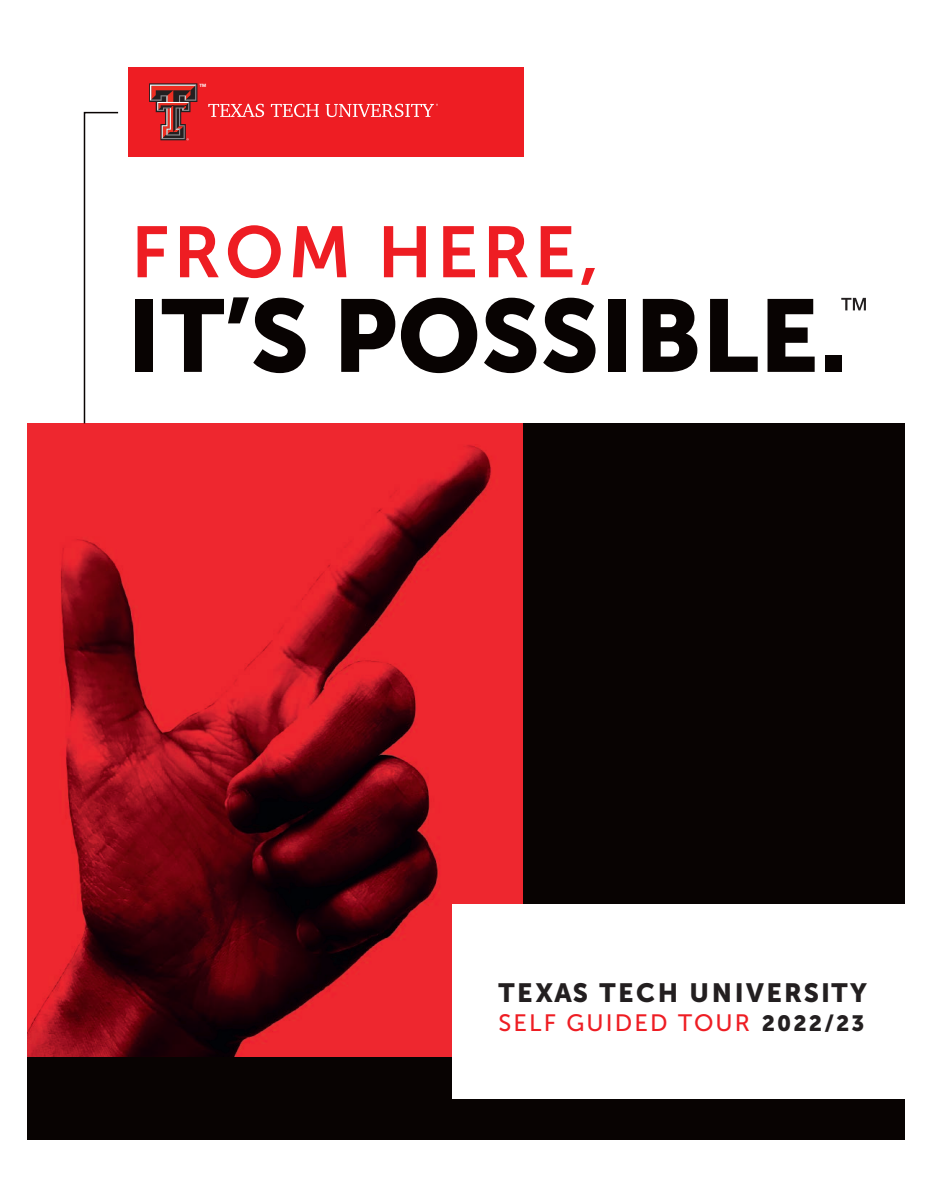
<style>
.page{position:relative;width:932px;height:1202px;background:#fff}
.page>*{position:absolute;margin:0;border:0;box-sizing:border-box;transform-origin:0 0}
.t1{font:102px "Museo Sans 900";color:#080302}
.t2{font:72px "Museo Sans 700";letter-spacing:.06em;color:#ee1d23}
.t3{font:26.25px "Museo Sans 900";letter-spacing:.095em;color:#231f20}
.t4{font:23.7px "Museo Sans 500";letter-spacing:.09em;color:#ee1d23}
.t5{font:700 4.5px "Helvetica Neue";color:#fff}
.s1{font-family:"Museo Sans 900";font-size:22.05px;color:#231f20}
</style>
<div class="page">
<img style="left:27px;top:423px;width:496px;height:634px">
<div style="left:128px;top:68px;width:395px;height:89px;background:#ee1d23"></div>
<div style="left:523px;top:423px;width:381px;height:716px;background:#080302"></div>
<div style="left:27px;top:1057px;width:496px;height:82px;background:#080302"></div>
<svg style="left:83px;top:111px;width:37px;height:314px"></svg>
<svg style="left:149px;top:83px;width:48px;height:57px"></svg>
<svg style="left:208px;top:104px;width:229px;height:13px"></svg>
<div style="left:452px;top:904px;width:473px;height:194px;background:#fff"></div>
<svg style="left:841px;top:298px;width:24px;height:12px"></svg>
<p class="t5" style="left:199px;top:81px;width:8px">TM</p>
<p class="t2" style="left:131px;top:212px;width:469px">FROM HERE,</p>
<p class="t1" style="left:126px;top:278px;width:722px">IT’S POSSIBLE.</p>
<p class="t3" style="left:498px;top:978px;width:370px">TEXAS TECH UNIVERSITY</p>
<p class="t4" style="left:498px;top:1009px;width:367px">SELF GUIDED TOUR <span class="s1">2022/23</span></p>
</div>
